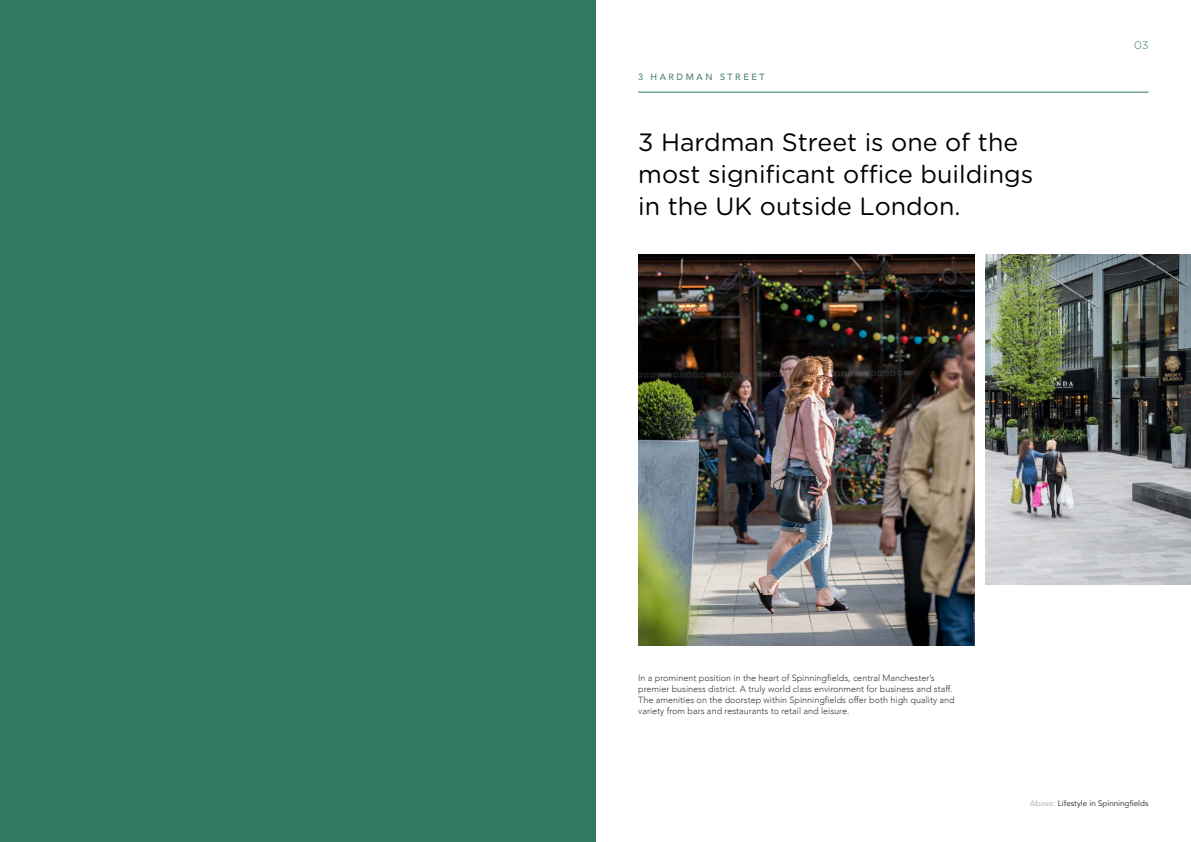
<style>
.page{position:relative;width:1191px;height:842px;background:#fff}
.page>*{position:absolute;margin:0;border:0;box-sizing:border-box;transform-origin:0 0}
.t1{font:25px/32px "Gotham Rounded";color:#000}
.t2{font:300 11px "Gotham";color:#317a60}
.t3{font:300 9px/11px "Avenir";color:#3c3c3b}
.t4{font:500 9px "Avenir";letter-spacing:.28em;color:#4a856c}
.t5{font:8px "Avenir";color:#3c3c3b}
.s1{color:#b3b2b2}
</style>
<div class="page">
<div style="left:0;top:0;width:595px;height:842px;background:#317a60"></div>
<hr style="left:638px;top:92px;width:510px;height:1px;background:#317a60">
<img style="left:638px;top:254px;width:336px;height:392px">
<img style="left:986px;top:254px;width:205px;height:330px">
<p class="t4" style="left:638px;top:69px;width:128px">3 HARDMAN STREET</p>
<h1 class="t1" style="left:638px;top:125px;width:396px">3 Hardman Street is one of the most significant office buildings in the UK outside London.</h1>
<p class="t2" style="left:1134px;top:39px;width:16px">03</p>
<p class="t3" style="left:638px;top:672px;width:318px">In a prominent position in the heart of Spinningfields, central Manchester’s premier business district. A truly world class environment for business and staff.<br>The amenities on the doorstep within Spinningfields offer both high quality and variety from bars and restaurants to retail and leisure.</p>
<p class="t5" style="left:1029px;top:797px;width:120px"><span class="s1">Above:</span> Lifestyle in Spinningfields</p>
</div>
